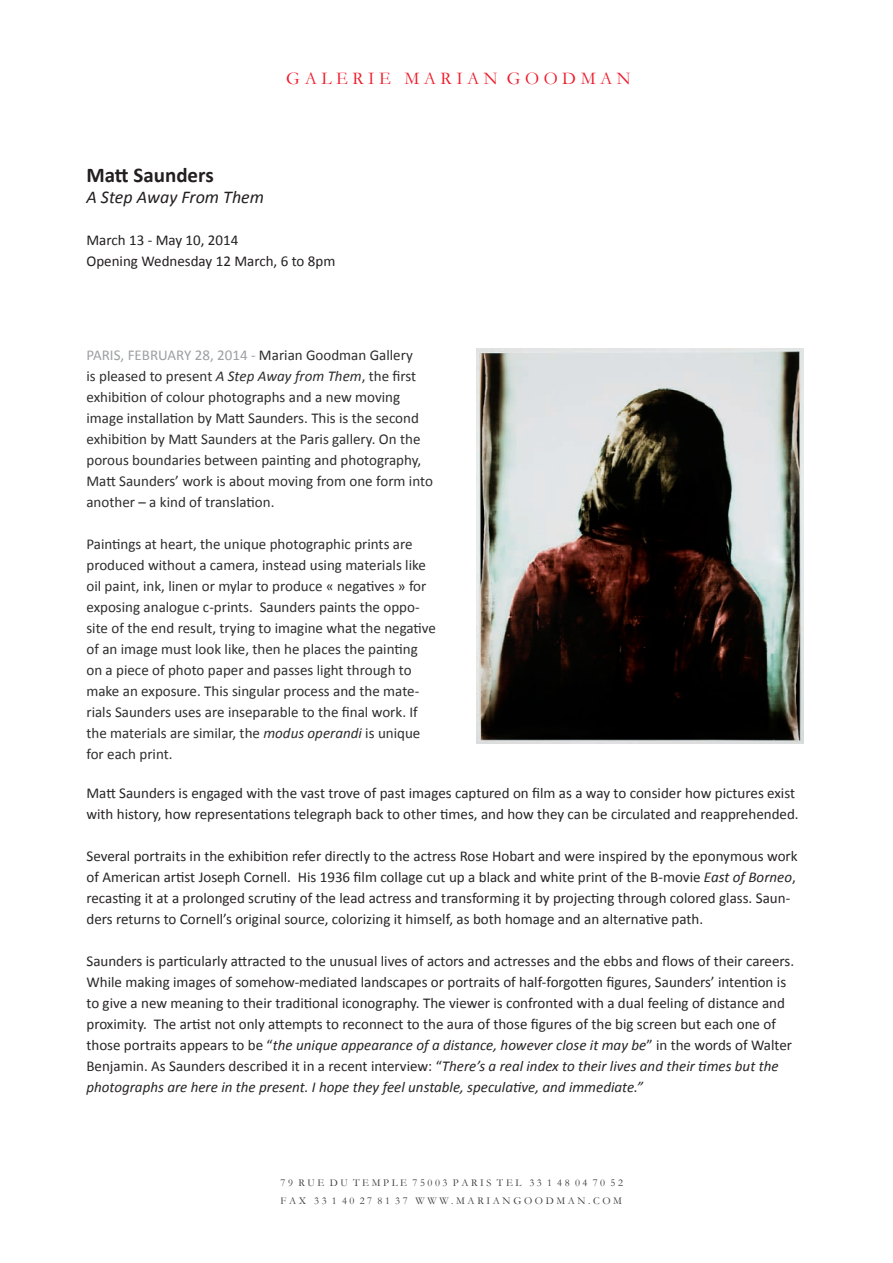
<style>
.page{position:relative;width:893px;height:1263px;background:#fff}
.page>*{position:absolute;margin:0;border:0;box-sizing:border-box;transform-origin:0 0}
.t1{font:700 21px "Calibri";color:#231f20}
.t2{font:18px "Garamond";color:#ee1b2b}
.t3{font:italic 18px "Calibri";color:#231f20}
.t4{font:15px/21px "Calibri";color:#282526}
.t5{font:15px/21px "Calibri";color:#2f2d2e}
.t6{font:15px/21px "Calibri";color:#231f20}
.t7{font:10.5px/18px "Garamond";color:#373738}
.s1{color:#9d9fa2}
.s2{font-style:italic}
</style>
<div class="page">
<img style="left:476px;top:349px;width:328px;height:394px">
<p class="t2" style="left:286px;top:66px;width:346px">G A L E R I E M A R I A N G O O D M A N</p>
<p class="t1" style="left:86px;top:162px;width:129px">Matt Saunders</p>
<p class="t3" style="left:86px;top:185px;width:179px">A Step Away From Them</p>
<p class="t6" style="left:86px;top:228px;width:250px">March 13 - May 10, 2014<br>Opening Wednesday 12 March, 6 to 8pm</p>
<p class="t5" style="left:86px;top:344px;width:348px"><span class="s1">Paris, FEBRUARY 28, 2014 -</span> Marian Goodman Gallery<br>is pleased to present <span class="s2">A Step Away from Them</span>, the first exhibition of colour photographs and a new moving image installation by Matt Saunders. This is the second exhibition by Matt Saunders at the Paris gallery. On the porous boundaries between painting and photography, Matt Saunders’ work is about moving from one form into another – a kind of translation.</p>
<p class="t5" style="left:86px;top:533px;width:351px">Paintings at heart, the unique photographic prints are produced without a camera, instead using materials like oil paint, ink, linen or mylar to produce « negatives » for exposing analogue c-prints. Saunders paints the oppo&shy;site of the end result, trying to imagine what the negative of an image must look like, then he places the painting on a piece of photo paper and passes light through to make an exposure. This singular process and the mate&shy;rials Saunders uses are inseparable to the final work. If the materials are similar, the <span class="s2">modus operandi</span> is unique for each print.</p>
<p class="t4" style="left:86px;top:782px;width:714px">Matt Saunders is engaged with the vast trove of past images captured on film as a way to consider how pictures exist with history, how representations telegraph back to other times, and how they can be circulated and reapprehended.</p>
<p class="t4" style="left:86px;top:845px;width:713px">Several portraits in the exhibition refer directly to the actress Rose Hobart and were inspired by the eponymous work of American artist Joseph Cornell. His 1936 film collage cut up a black and white print of the B-movie <span class="s2">East of Borneo</span>, recasting it at a prolonged scrutiny of the lead actress and transforming it by projecting through colored glass. Saun&shy;ders returns to Cornell’s original source, colorizing it himself, as both homage and an alternative path.</p>
<p class="t4" style="left:86px;top:950px;width:709px">Saunders is particularly attracted to the unusual lives of actors and actresses and the ebbs and flows of their careers.<br>While making images of somehow-mediated landscapes or portraits of half-forgotten figures, Saunders’ intention is to give a new meaning to their traditional iconography. The viewer is confronted with a dual feeling of distance and proximity. The artist not only attempts to reconnect to the aura of those figures of the big screen but each one of those portraits appears to be “<span class="s2">the unique appearance of a distance, however close it may be</span>” in the words of Walter Benjamin. As Saunders described it in a recent interview: “<span class="s2">There’s a real index to their lives and their times but the photographs are here in the present. I hope they feel unstable, speculative, and immediate.”</span></p>
<p class="t7" style="left:281px;top:1173px;width:344px">7 9 R U E D U T E M P L E 7 5 0 0 3 P A R I S T E L 3 3 1 4 8 0 4 7 0 5 2<br>F A X 3 3 1 4 0 2 7 8 1 3 7 W W W . M A R I A N G O O D M A N . C O M</p>
</div>
